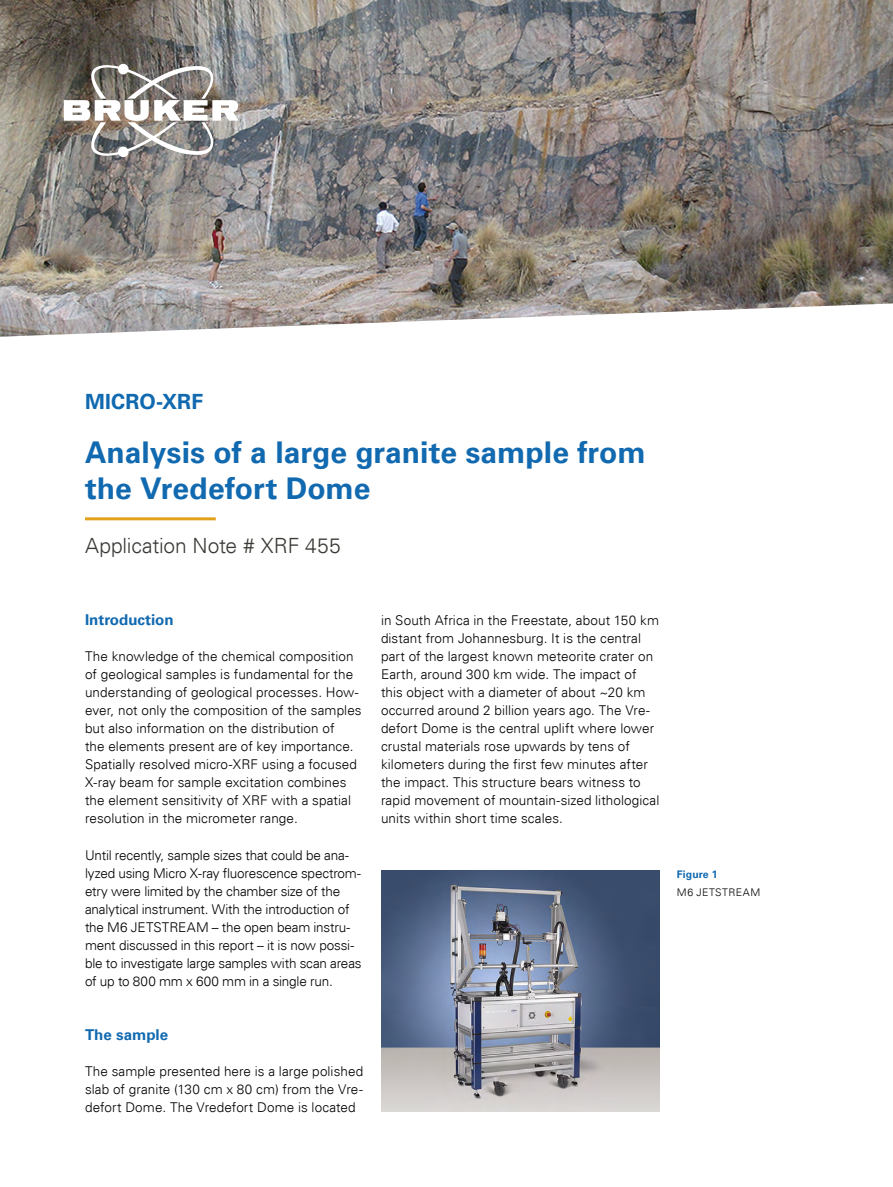
<style>
.page{position:relative;width:893px;height:1187px;background:#fff}
.page>*{position:absolute;margin:0;border:0;box-sizing:border-box;transform-origin:0 0}
.t1{font:700 30px/36px "Univers LT Std";color:#1169b0}
.t2{font:300 21px "Univers LT Std";letter-spacing:-.005em;color:#3b3a36}
.t3{font:700 21px "Univers LT Std";letter-spacing:.01em;color:#1169b0}
.t4{font:700 15px "Univers LT Std";color:#1169b0}
.t5{font:300 13.5px/18px "Univers LT Std";letter-spacing:.005em;color:#000}
.t6{font:300 13.5px/18px "Univers LT Std";letter-spacing:-.015em;color:#000}
.t7{font:300 10.5px "Univers LT Std";letter-spacing:.045em;color:#000}
.t8{font:700 10.5px "Univers LT Std";letter-spacing:.01em;color:#1169b0}
</style>
<div class="page">
<img style="left:0;top:0;width:893px;height:337px">
<img style="left:381px;top:870px;width:279px;height:241px">
<hr style="left:85px;top:517px;width:131px;height:3px;background:#e2a11a">
<svg style="left:64px;top:64px;width:175px;height:93px"></svg>
<h2 class="t3" style="left:85px;top:389px;width:120px">MICRO-XRF</h2>
<h1 class="t1" style="left:85px;top:435px;width:562px">Analysis of a large granite sample from the Vredefort Dome</h1>
<h2 class="t2" style="left:85px;top:533px;width:257px">Application Note # XRF 455</h2>
<p class="t4" style="left:85px;top:611px;width:90px">Introduction</p>
<p class="t5" style="left:85px;top:647px;width:278px">The knowledge of the chemical composition of geological samples is fundamental for the understanding of geological processes. How&shy;ever, not only the composition of the samples but also information on the distribution of<br>the elements present are of key importance.<br>Spatially resolved micro-XRF using a focused X-ray beam for sample excitation combines the element sensitivity of XRF with a spatial resolution in the micrometer range.</p>
<p class="t6" style="left:85px;top:845px;width:278px">Until recently, sample sizes that could be ana&shy;lyzed using Micro X-ray fluorescence spectrom&shy;etry were limited by the chamber size of the analytical instrument. With the introduction of the M6 JETSTREAM – the open beam instru&shy;ment discussed in this report – it is now possi&shy;ble to investigate large samples with scan areas of up to 800 mm x 600 mm in a single run.</p>
<p class="t4" style="left:85px;top:1025px;width:85px">The sample</p>
<p class="t5" style="left:85px;top:1061px;width:280px;text-align:justify">The sample presented here is a large polished slab of granite (130 cm x 80 cm) from the Vre&shy;defort Dome. The Vredefort Dome is located</p>
<p class="t5" style="left:381px;top:611px;width:280px">in South Africa in the Freestate, about 150 km distant from Johannesburg. It is the central part of the largest known meteorite crater on Earth, around 300 km wide. The impact of this object with a diameter of about ~20 km occurred around 2 billion years ago. The Vre&shy;defort Dome is the central uplift where lower crustal materials rose upwards by tens of kilometers during the first few minutes after the impact. This structure bears witness to rapid movement of mountain-sized lithological units within short time scales.</p>
<p class="t8" style="left:677px;top:867px;width:42px">Figure 1</p>
<p class="t7" style="left:677px;top:885px;width:85px">M6 JETSTREAM</p>
</div>
